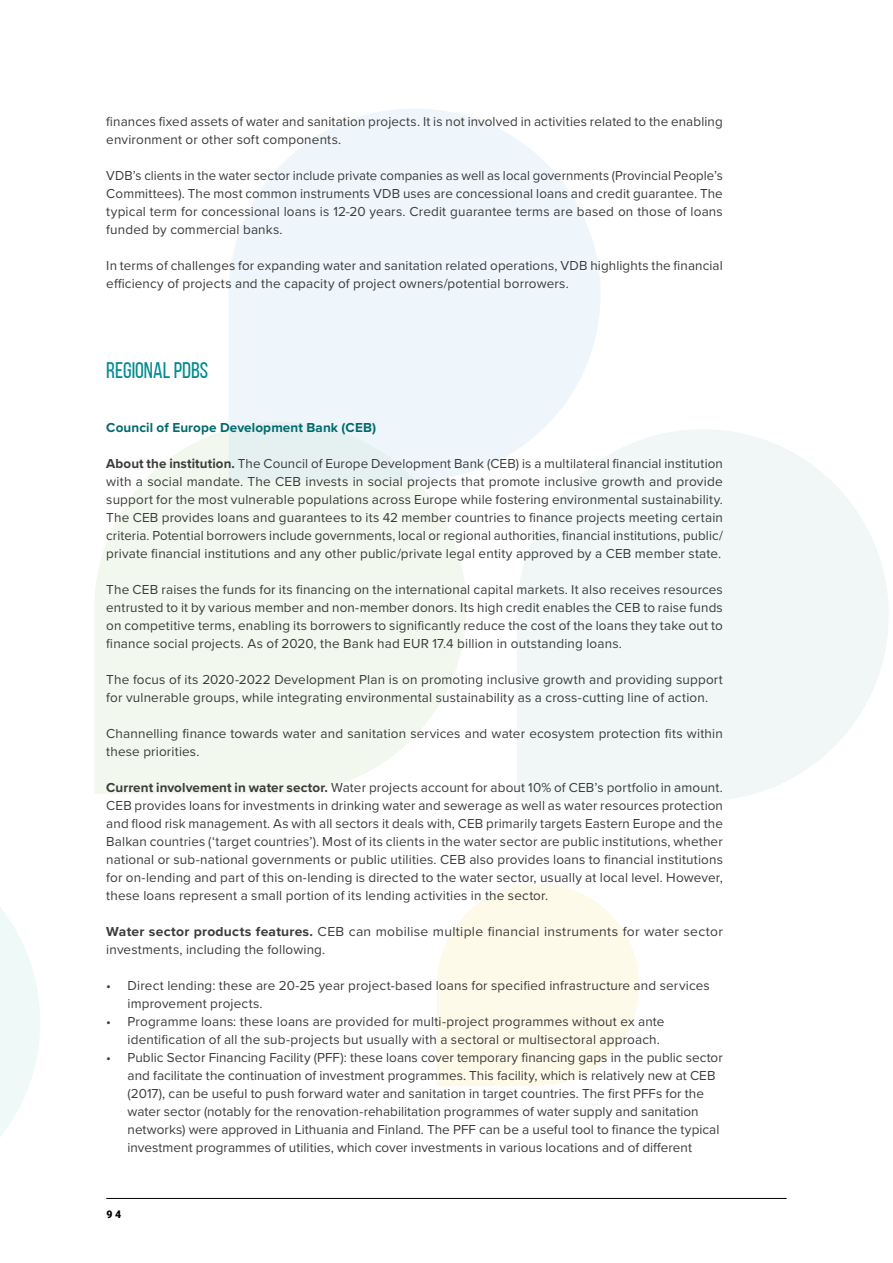
<style>
.page{position:relative;width:893px;height:1263px;background:#fff}
.page>*{position:absolute;margin:0;border:0;box-sizing:border-box;transform-origin:0 0}
.Paragrafen_-_H2{font:22.5px "Bebas Neue";color:#008b92}
.Bodyteksten{font:13.5px/18px "Proxima Nova";letter-spacing:.01em;color:#3c3c3b}
.subpara_-_H3{font:700 13.5px "Proxima Nova";letter-spacing:.01em;color:#006a6f}
.t1{font:900 10.5px "Roboto";color:#000}
.s1{font-weight:700}
</style>
<div class="page">
<svg style="left:94px;top:429px;width:372px;height:365px;background:#f3f8ef"></svg>
<svg style="left:437px;top:884px;width:202px;height:202px"></svg>
<svg style="left:0;top:907px;width:40px;height:230px"></svg>
<svg style="left:517px;top:429px;width:372px;height:372px;fill:#f1f6f7"></svg>
<svg style="left:229px;top:109px;width:372px;height:371px;fill:#eef6fb"></svg>
<hr style="left:106px;top:1198px;width:681px;height:1px;background:#000">
<p class="Bodyteksten" style="left:106px;top:112px;width:618px">finances fixed assets of water and sanitation projects. It is not involved in activities related to the enabling environment or other soft components.</p>
<p class="Bodyteksten" style="left:106px;top:166px;width:618px;text-align:justify">VDB’s clients in the water sector include private companies as well as local governments (Provincial People’s Committees). The most common instruments VDB uses are concessional loans and credit guarantee. The typical term for concessional loans is 12-20 years. Credit guarantee terms are based on those of loans funded by commercial banks.</p>
<p class="Bodyteksten" style="left:106px;top:256px;width:618px">In terms of challenges for expanding water and sanitation related operations, VDB highlights the financial efficiency of projects and the capacity of project owners/potential borrowers.</p>
<h2 class="Paragrafen_-_H2" style="left:106px;top:358px;width:104px">REGIONAL PDBS</h2>
<h3 class="subpara_-_H3" style="left:106px;top:418px;width:271px">Council of Europe Development Bank (CEB)</h3>
<p class="Bodyteksten" style="left:106px;top:454px;width:618px;text-align:justify"><span class="s1">About the institution.</span> The Council of Europe Development Bank (CEB) is a multilateral financial institution with a social mandate. The CEB invests in social projects that promote inclusive growth and provide support for the most vulnerable populations across Europe while fostering environmental sustainability.<br>The CEB provides loans and guarantees to its 42 member countries to finance projects meeting certain criteria. Potential borrowers include governments, local or regional authorities, financial institutions, public/ private financial institutions and any other public/private legal entity approved by a CEB member state.</p>
<p class="Bodyteksten" style="left:106px;top:580px;width:618px;text-align:justify">The CEB raises the funds for its financing on the international capital markets. It also receives resources entrusted to it by various member and non-member donors. Its high credit enables the CEB to raise funds on competitive terms, enabling its borrowers to significantly reduce the cost of the loans they take out to finance social projects. As of 2020, the Bank had EUR 17.4 billion in outstanding loans.</p>
<p class="Bodyteksten" style="left:106px;top:670px;width:618px">The focus of its 2020-2022 Development Plan is on promoting inclusive growth and providing support for vulnerable groups, while integrating environmental sustainability as a cross-cutting line of action.</p>
<p class="Bodyteksten" style="left:106px;top:724px;width:618px">Channelling finance towards water and sanitation services and water ecosystem protection fits within these priorities.</p>
<p class="Bodyteksten" style="left:106px;top:778px;width:618px;text-align:justify"><span class="s1">Current involvement in water sector.</span> Water projects account for about 10% of CEB’s portfolio in amount.<br>CEB provides loans for investments in drinking water and sewerage as well as water resources protection and flood risk management. As with all sectors it deals with, CEB primarily targets Eastern Europe and the Balkan countries (‘target countries’). Most of its clients in the water sector are public institutions, whether national or sub-national governments or public utilities. CEB also provides loans to financial institutions for on-lending and part of this on-lending is directed to the water sector, usually at local level. However, these loans represent a small portion of its lending activities in the sector.</p>
<p class="Bodyteksten" style="left:106px;top:922px;width:618px"><span class="s1">Water sector products features.</span> CEB can mobilise multiple financial instruments for water sector investments, including the following.</p>
<p class="Bodyteksten" style="left:128px;top:976px;width:584px;text-indent:-21px">• Direct lending: these are 20-25 year project-based loans for specified infrastructure and services improvement projects.</p>
<p class="Bodyteksten" style="left:128px;top:1012px;width:538px;text-indent:-21px">• Programme loans: these loans are provided for multi-project programmes without ex ante identification of all the sub-projects but usually with a sectoral or multisectoral approach.</p>
<p class="Bodyteksten" style="left:128px;top:1048px;width:597px;text-indent:-21px">• Public Sector Financing Facility (PFF): these loans cover temporary financing gaps in the public sector and facilitate the continuation of investment programmes. This facility, which is relatively new at CEB (2017), can be useful to push forward water and sanitation in target countries. The first PFFs for the water sector (notably for the renovation-rehabilitation programmes of water supply and sanitation networks) were approved in Lithuania and Finland. The PFF can be a useful tool to finance the typical investment programmes of utilities, which cover investments in various locations and of different</p>
<p class="t1" style="left:106px;top:1206px;width:16px">94</p>
</div>
